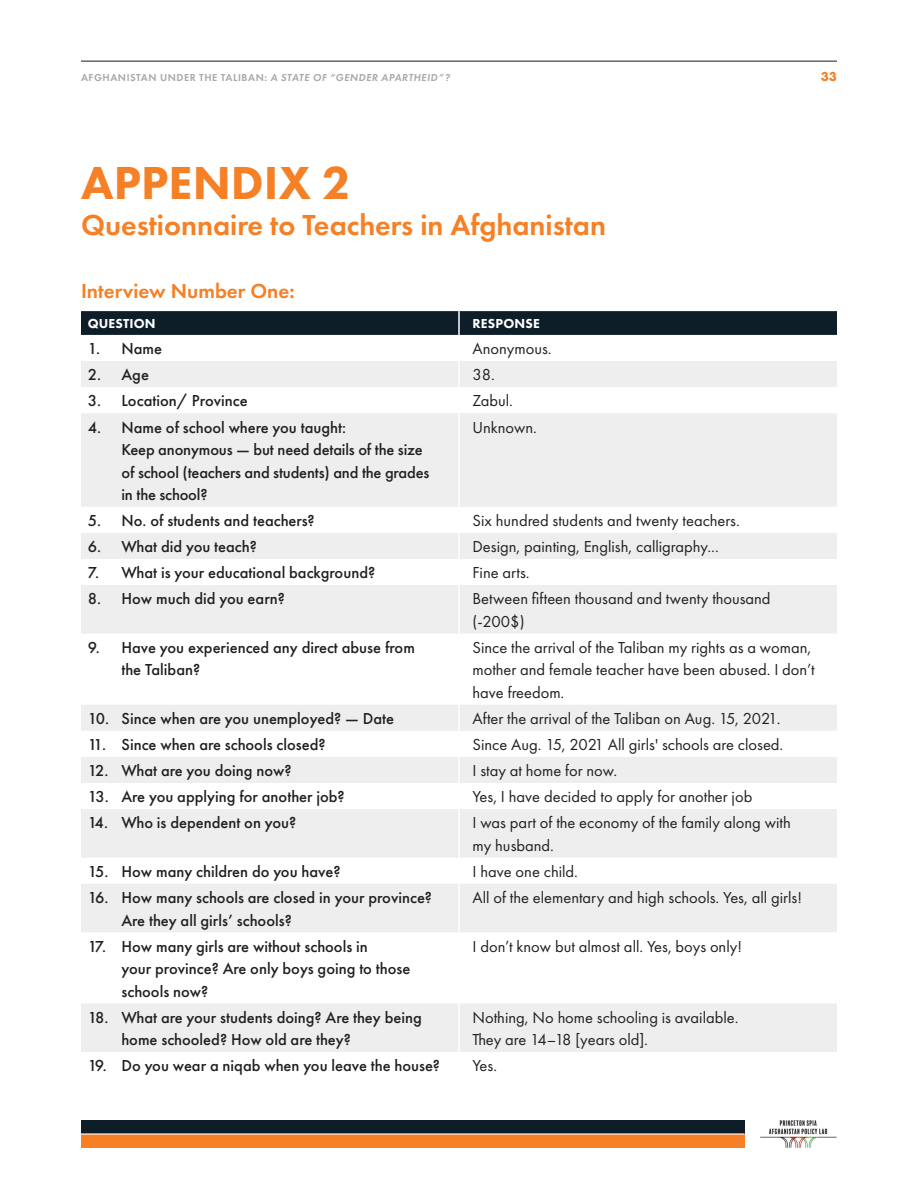
<style>
.page{position:relative;width:918px;height:1188px;background:#fff}
.page>*{position:absolute;margin:0;border:0;box-sizing:border-box;transform-origin:0 0}
.t1{font:800 48px "Futura PT";color:#f58025}
.t2{font:600 30px "Futura PT";color:#f58025}
.t3{font:600 21px "Futura PT";color:#f58025}
.t4{font:500 16.5px/22.5px "Futura PT";color:#231f20}
.t5{font:16.5px/22.5px "Futura PT";color:#231f20}
.t6{font:800 13.5px "Futura PT";letter-spacing:.01em;color:#fff}
.t7{font:700 13.5px "Futura PT";color:#f58025}
.t8{font:600 10.5px "Futura PT";letter-spacing:.05em;color:#a7a9ac}
.s1{font-style:italic}
</style>
<div class="page">
<hr style="left:81px;top:61px;width:756px;height:1px;background:#0d1e29">
<div style="left:81px;top:1134px;width:664px;height:14px;background:#f58025"></div>
<div style="left:81px;top:1120px;width:664px;height:14px;background:#0d1e29"></div>
<hr style="left:81px;top:1133px;width:664px;height:2px;background:#fff">
<img style="left:760px;top:1120px;width:77px;height:28px">
<svg style="left:81px;top:311px;width:756px;height:24px;background:#0e1f2a"></svg>
<svg style="left:81px;top:361px;width:756px;height:691px;fill:#eee"></svg>
<hr style="left:458px;top:361px;width:2px;height:26px;background:#fff">
<hr style="left:458px;top:387px;width:2px;height:26px;background:#fff">
<hr style="left:458px;top:413px;width:2px;height:94px;background:#fff">
<hr style="left:458px;top:507px;width:2px;height:26px;background:#fff">
<hr style="left:458px;top:533px;width:2px;height:26px;background:#fff">
<hr style="left:458px;top:559px;width:2px;height:26px;background:#fff">
<hr style="left:458px;top:585px;width:2px;height:49px;background:#fff">
<hr style="left:458px;top:634px;width:2px;height:71px;background:#fff">
<hr style="left:458px;top:705px;width:2px;height:26px;background:#fff">
<hr style="left:458px;top:731px;width:2px;height:26px;background:#fff">
<hr style="left:458px;top:757px;width:2px;height:26px;background:#fff">
<hr style="left:458px;top:783px;width:2px;height:26px;background:#fff">
<hr style="left:458px;top:809px;width:2px;height:49px;background:#fff">
<hr style="left:458px;top:858px;width:2px;height:26px;background:#fff">
<hr style="left:458px;top:884px;width:2px;height:48px;background:#fff">
<hr style="left:458px;top:932px;width:2px;height:71px;background:#fff">
<hr style="left:458px;top:1003px;width:2px;height:49px;background:#fff">
<hr style="left:458px;top:311px;width:2px;height:24px;background:#fff">
<p class="t8" style="left:81px;top:71px;width:370px">AFGHANISTAN UNDER THE TALIBAN: <span class="s1">A STATE OF “GENDER APARTHEID”?</span></p>
<p class="t7" style="left:821px;top:68px;width:18px">33</p>
<h1 class="t1" style="left:81px;top:153px;width:271px">APPENDIX 2</h1>
<h2 class="t2" style="left:81px;top:207px;width:527px">Questionnaire to Teachers in Afghanistan</h2>
<p class="t3" style="left:81px;top:278px;width:215px">Interview Number One:</p>
<p class="t6" style="left:88px;top:315px;width:69px">QUESTION</p>
<p class="t6" style="left:473px;top:315px;width:69px">RESPONSE</p>
<p class="t4" style="left:88px;top:338px;width:76px">1. Name</p>
<p class="t5" style="left:472px;top:337px;width:81px">Anonymous.</p>
<p class="t4" style="left:88px;top:364px;width:63px">2. Age</p>
<p class="t5" style="left:472px;top:364px;width:24px">38.</p>
<p class="t4" style="left:88px;top:390px;width:161px">3. Location/ Province</p>
<p class="t5" style="left:472px;top:390px;width:42px">Zabul.</p>
<p class="t4" style="left:121px;top:416px;width:309px;text-indent:-34px">4. Name of school where you taught:<br>Keep anonymous — but need details of the size of school (teachers and students) and the grades in the school?</p>
<p class="t5" style="left:472px;top:416px;width:66px">Unknown.</p>
<p class="t4" style="left:88px;top:509px;width:229px">5. No. of students and teachers?</p>
<p class="t5" style="left:472px;top:509px;width:269px">Six hundred students and twenty teachers.</p>
<p class="t4" style="left:88px;top:535px;width:171px">6. What did you teach?</p>
<p class="t5" style="left:472px;top:535px;width:248px">Design, painting, English, calligraphy...</p>
<p class="t4" style="left:88px;top:562px;width:289px">7. What is your educational background?</p>
<p class="t5" style="left:472px;top:561px;width:59px">Fine arts.</p>
<p class="t4" style="left:88px;top:588px;width:199px">8. How much did you earn?</p>
<p class="t5" style="left:472px;top:588px;width:300px">Between fifteen thousand and twenty thousand (-200$)</p>
<p class="t4" style="left:121px;top:636px;width:295px;text-indent:-34px">9. Have you experienced any direct abuse from the Taliban?</p>
<p class="t5" style="left:472px;top:636px;width:344px">Since the arrival of the Taliban my rights as a woman, mother and female teacher have been abused. I don’t have freedom.</p>
<p class="t4" style="left:88px;top:707px;width:308px">10. Since when are you unemployed? — Date</p>
<p class="t5" style="left:472px;top:707px;width:309px">After the arrival of the Taliban on Aug. 15, 2021.</p>
<p class="t4" style="left:88px;top:733px;width:239px">11. Since when are schools closed?</p>
<p class="t5" style="left:472px;top:733px;width:312px">Since Aug. 15, 2021 All girls' schools are closed.</p>
<p class="t4" style="left:88px;top:760px;width:206px">12. What are you doing now?</p>
<p class="t5" style="left:472px;top:759px;width:146px">I stay at home for now.</p>
<p class="t4" style="left:88px;top:786px;width:259px">13. Are you applying for another job?</p>
<p class="t5" style="left:472px;top:786px;width:281px">Yes, I have decided to apply for another job</p>
<p class="t4" style="left:88px;top:812px;width:210px">14. Who is dependent on you?</p>
<p class="t5" style="left:472px;top:812px;width:320px">I was part of the economy of the family along with my husband.</p>
<p class="t4" style="left:88px;top:860px;width:254px">15. How many children do you have?</p>
<p class="t5" style="left:472px;top:860px;width:107px">I have one child.</p>
<p class="t4" style="left:121px;top:886px;width:312px;text-indent:-34px">16. How many schools are closed in your province?<br>Are they all girls’ schools?</p>
<p class="t5" style="left:472px;top:886px;width:331px">All of the elementary and high schools. Yes, all girls!</p>
<p class="t4" style="left:121px;top:935px;width:290px;text-indent:-34px">17. How many girls are without schools in<br>your province? Are only boys going to those schools now?</p>
<p class="t5" style="left:472px;top:935px;width:271px">I don’t know but almost all. Yes, boys only!</p>
<p class="t4" style="left:121px;top:1006px;width:302px;text-indent:-34px">18. What are your students doing? Are they being home schooled? How old are they?</p>
<p class="t5" style="left:472px;top:1006px;width:268px">Nothing, No home schooling is available.<br>They are 14–18 [years old].</p>
<p class="t4" style="left:88px;top:1055px;width:354px">19. Do you wear a niqab when you leave the house?</p>
<p class="t5" style="left:472px;top:1055px;width:26px">Yes.</p>
</div>
